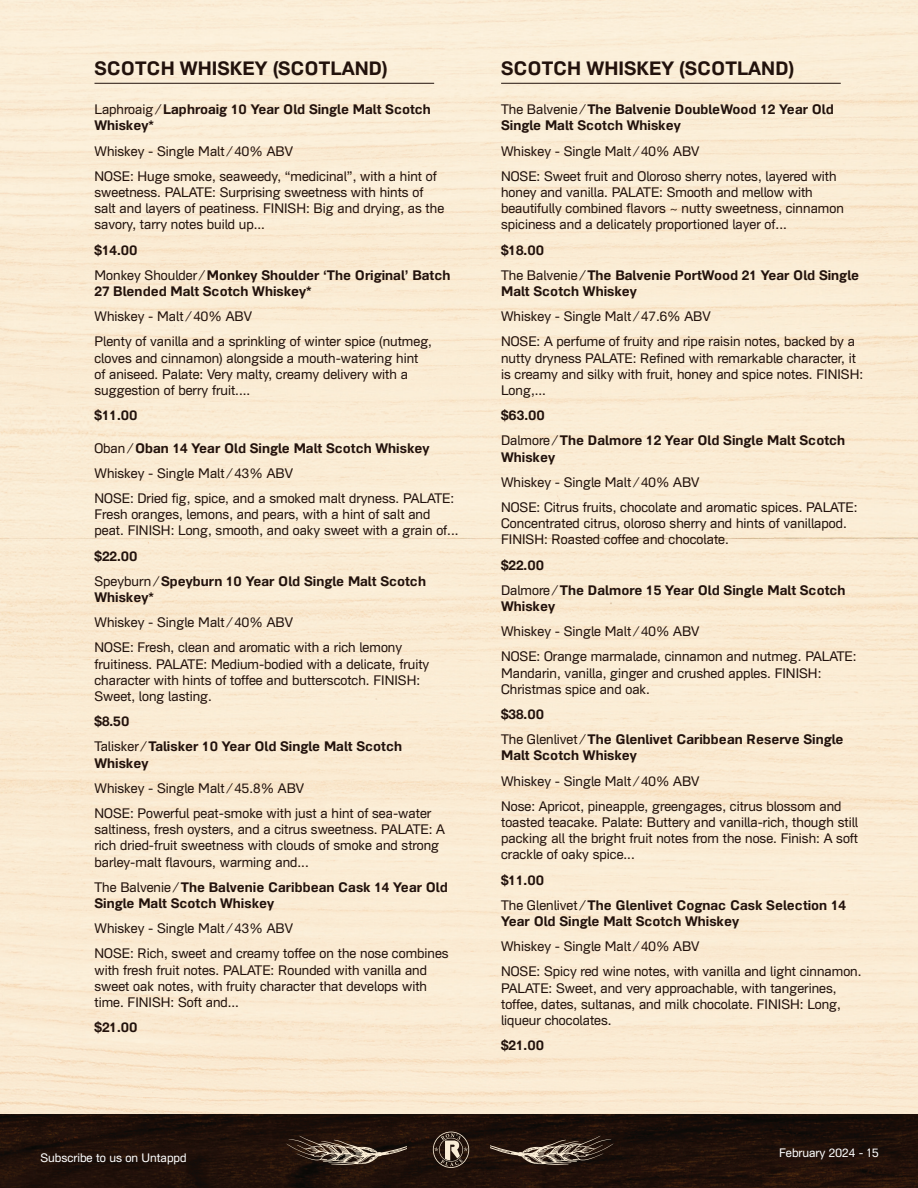
<style>
.page{position:relative;width:918px;height:1188px;background:#fff}
.page>*{position:absolute;margin:0;border:0;box-sizing:border-box;transform-origin:0 0}
.t1{font:700 18.9px "Grammatika";color:#22120c}
.t2{font:13.5px/16.2px "Grammatika";color:#22120c}
.t3{font:700 13.5px/25.2px "Grammatika";color:#22120c}
.t4{font:12px "Grammatika";color:#fff}
.s1{font-weight:400}
.s2{font-weight:700}
</style>
<div class="page">
<img style="left:0;top:0;width:918px;height:1115px">
<img style="left:0;top:1115px;width:918px;height:73px">
<svg style="left:286px;top:1136px;width:120px;height:29px;background:#4f3f34"></svg>
<svg style="left:490px;top:1136px;width:123px;height:29px;background:#4c3d33"></svg>
<svg style="left:433px;top:1132px;width:36px;height:36px"></svg>
<hr style="left:94px;top:83px;width:340px;height:1px;background:#22120c">
<hr style="left:501px;top:83px;width:340px;height:1px;background:#22120c">
<h1 class="t1" style="left:94px;top:57px;width:295px">SCOTCH WHISKEY (SCOTLAND)</h1>
<p class="t3" style="left:94px;top:101px;width:338px;line-height:16.2px"><span class="s1">Laphroaig ⁄</span> Laphroaig 10 Year Old Single Malt Scotch<br>Whiskey*</p>
<p class="t2" style="left:94px;top:138px;width:344px;line-height:25.2px">Whiskey - Single Malt ⁄ 40% ABV<br>NOSE: Huge smoke, seaweedy, “medicinal”, with a hint of</p>
<p class="t2" style="left:94px;top:184px;width:351px">sweetness. PALATE: Surprising sweetness with hints of salt and layers of peatiness. FINISH: Big and drying, as the savory, tarry notes build up...</p>
<p class="t3" style="left:94px;top:237px;width:357px">$14.00<br><span class="s1">Monkey Shoulder ⁄</span> Monkey Shoulder ‘The Original’ Batch</p>
<p class="t3" style="left:94px;top:278px;width:219px">27 Blended Malt Scotch Whiskey*</p>
<p class="t2" style="left:94px;top:304px;width:339px;line-height:25.2px">Whiskey - Malt ⁄ 40% ABV<br>Plenty of vanilla and a sprinkling of winter spice (nutmeg,</p>
<p class="t2" style="left:94px;top:350px;width:325px">cloves and cinnamon) alongside a mouth-watering hint of aniseed. Palate: Very malty, creamy delivery with a suggestion of berry fruit....</p>
<p class="t3" style="left:94px;top:402px;width:45px">$11.00</p>
<p class="t2" style="left:94px;top:435px;width:361px;line-height:25.2px">Oban ⁄ <span class="s2">Oban 14 Year Old Single Malt Scotch Whiskey<br></span>Whiskey - Single Malt ⁄ 43% ABV<br>NOSE: Dried fig, spice, and a smoked malt dryness. PALATE:</p>
<p class="t2" style="left:94px;top:506px;width:366px">Fresh oranges, lemons, and pears, with a hint of salt and peat. FINISH: Long, smooth, and oaky sweet with a grain of...</p>
<p class="t3" style="left:94px;top:543px;width:333px">$22.00<br><span class="s1">Speyburn ⁄</span> Speyburn 10 Year Old Single Malt Scotch</p>
<p class="t3" style="left:94px;top:584px;width:61px">Whiskey*</p>
<p class="t2" style="left:94px;top:610px;width:309px;line-height:25.2px">Whiskey - Single Malt ⁄ 40% ABV<br>NOSE: Fresh, clean and aromatic with a rich lemony</p>
<p class="t2" style="left:94px;top:656px;width:336px">fruitiness. PALATE: Medium-bodied with a delicate, fruity character with hints of toffee and butterscotch. FINISH:<br>Sweet, long lasting.</p>
<p class="t3" style="left:94px;top:709px;width:309px">$8.50<br><span class="s1">Talisker ⁄</span> Talisker 10 Year Old Single Malt Scotch</p>
<p class="t3" style="left:94px;top:750px;width:55px">Whiskey</p>
<p class="t2" style="left:94px;top:775px;width:338px;line-height:25.2px">Whiskey - Single Malt ⁄ 45.8% ABV<br>NOSE: Powerful peat-smoke with just a hint of sea-water</p>
<p class="t2" style="left:94px;top:821px;width:352px">saltiness, fresh oysters, and a citrus sweetness. PALATE: A rich dried-fruit sweetness with clouds of smoke and strong barley-malt flavours, warming and...</p>
<p class="t3" style="left:94px;top:879px;width:355px;line-height:16.2px"><span class="s1">The Balvenie ⁄</span> The Balvenie Caribbean Cask 14 Year Old<br>Single Malt Scotch Whiskey</p>
<p class="t2" style="left:94px;top:916px;width:356px;line-height:25.2px">Whiskey - Single Malt ⁄ 43% ABV<br>NOSE: Rich, sweet and creamy toffee on the nose combines</p>
<p class="t2" style="left:94px;top:962px;width:334px;text-align:justify">with fresh fruit notes. PALATE: Rounded with vanilla and sweet oak notes, with fruity character that develops with time. FINISH: Soft and...</p>
<p class="t3" style="left:94px;top:1015px;width:45px">$21.00</p>
<p class="t4" style="left:40px;top:1150px;width:148px">Subscribe to us on Untappd</p>
<h1 class="t1" style="left:501px;top:57px;width:295px">SCOTCH WHISKEY (SCOTLAND)</h1>
<p class="t3" style="left:501px;top:101px;width:334px;line-height:16.2px"><span class="s1">The Balvenie ⁄</span> The Balvenie DoubleWood 12 Year Old<br>Single Malt Scotch Whiskey</p>
<p class="t2" style="left:501px;top:138px;width:337px;line-height:25.2px">Whiskey - Single Malt ⁄ 40% ABV<br>NOSE: Sweet fruit and Oloroso sherry notes, layered with</p>
<p class="t2" style="left:501px;top:184px;width:344px">honey and vanilla. PALATE: Smooth and mellow with beautifully combined flavors ~ nutty sweetness, cinnamon spiciness and a delicately proportioned layer of...</p>
<p class="t3" style="left:501px;top:237px;width:360px">$18.00<br><span class="s1">The Balvenie ⁄</span> The Balvenie PortWood 21 Year Old Single</p>
<p class="t3" style="left:501px;top:278px;width:137px">Malt Scotch Whiskey</p>
<p class="t2" style="left:501px;top:304px;width:355px;line-height:25.2px">Whiskey - Single Malt ⁄ 47.6% ABV<br>NOSE: A perfume of fruity and ripe raisin notes, backed by a</p>
<p class="t2" style="left:501px;top:350px;width:364px">nutty dryness PALATE: Refined with remarkable character, it is creamy and silky with fruit, honey and spice notes. FINISH:<br>Long,...</p>
<p class="t3" style="left:501px;top:402px;width:346px">$63.00<br><span class="s1">Dalmore ⁄</span> The Dalmore 12 Year Old Single Malt Scotch</p>
<p class="t3" style="left:501px;top:444px;width:55px">Whiskey</p>
<p class="t2" style="left:501px;top:469px;width:358px;line-height:25.2px">Whiskey - Single Malt ⁄ 40% ABV<br>NOSE: Citrus fruits, chocolate and aromatic spices. PALATE:</p>
<p class="t2" style="left:501px;top:515px;width:347px">Concentrated citrus, oloroso sherry and hints of vanillapod.<br>FINISH: Roasted coffee and chocolate.</p>
<p class="t3" style="left:501px;top:552px;width:346px">$22.00<br><span class="s1">Dalmore ⁄</span> The Dalmore 15 Year Old Single Malt Scotch</p>
<p class="t3" style="left:501px;top:593px;width:55px">Whiskey</p>
<p class="t2" style="left:501px;top:619px;width:357px;line-height:25.2px">Whiskey - Single Malt ⁄ 40% ABV<br>NOSE: Orange marmalade, cinnamon and nutmeg. PALATE:</p>
<p class="t2" style="left:501px;top:665px;width:322px">Mandarin, vanilla, ginger and crushed apples. FINISH:<br>Christmas spice and oak.</p>
<p class="t3" style="left:501px;top:701px;width:344px">$38.00<br><span class="s1">The Glenlivet ⁄</span> The Glenlivet Caribbean Reserve Single</p>
<p class="t3" style="left:501px;top:743px;width:137px">Malt Scotch Whiskey</p>
<p class="t2" style="left:501px;top:768px;width:342px;line-height:25.2px">Whiskey - Single Malt ⁄ 40% ABV<br>Nose: Apricot, pineapple, greengages, citrus blossom and</p>
<p class="t2" style="left:501px;top:814px;width:359px;text-align:justify">toasted teacake. Palate: Buttery and vanilla-rich, though still packing all the bright fruit notes from the nose. Finish: A soft crackle of oaky spice...</p>
<p class="t3" style="left:501px;top:867px;width:346px">$11.00<br><span class="s1">The Glenlivet ⁄</span> The Glenlivet Cognac Cask Selection 14</p>
<p class="t3" style="left:501px;top:908px;width:239px">Year Old Single Malt Scotch Whiskey</p>
<p class="t2" style="left:501px;top:934px;width:362px;line-height:25.2px">Whiskey - Single Malt ⁄ 40% ABV<br>NOSE: Spicy red wine notes, with vanilla and light cinnamon.</p>
<p class="t2" style="left:501px;top:980px;width:341px">PALATE: Sweet, and very approachable, with tangerines, toffee, dates, sultanas, and milk chocolate. FINISH: Long, liqueur chocolates.</p>
<p class="t3" style="left:501px;top:1033px;width:45px">$21.00</p>
<p class="t4" style="left:779px;top:1145px;width:101px">February 2024 - 15</p>
</div>
